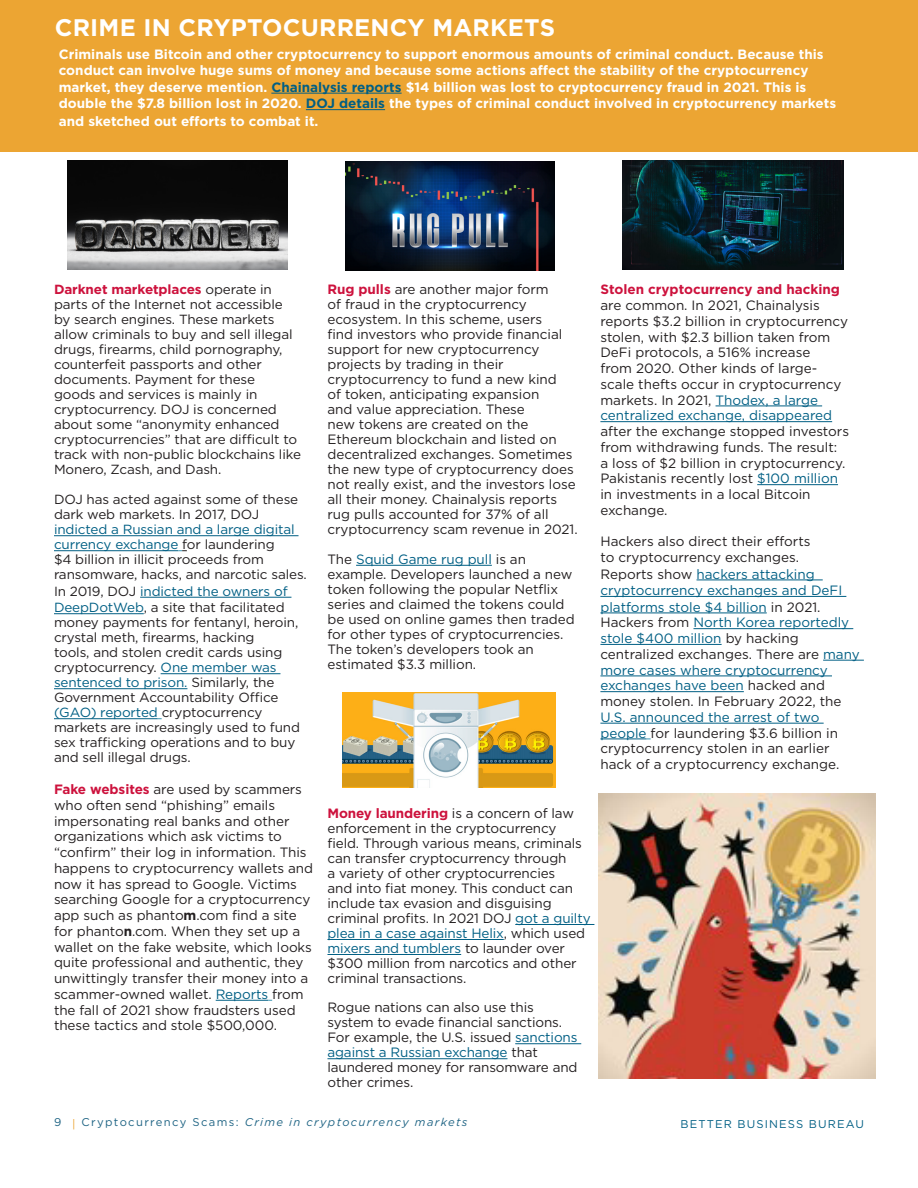
<style>
.page{position:relative;width:918px;height:1188px;background:#fff}
.page>*{position:absolute;margin:0;border:0;box-sizing:border-box;transform-origin:0 0}
.t1{font:700 24px "Gotham";letter-spacing:.01em;color:#fff}
.Body_Copy{font:13.5px/15px "Gotham";letter-spacing:-.005em;color:#231f20}
.t2{font:700 13.5px/16.5px "Gotham";color:#fff}
.Body_Copy-2{font:13.2px/15px "Gotham";letter-spacing:-.01em;color:#231f20}
.t3{font:700 13.2px "Gotham";letter-spacing:-.01em;color:#cd123d}
.t4{font:italic 11.25px "Gotham";letter-spacing:.12em;color:#1f6484}
.t5{font:11.25px "Gotham";letter-spacing:.1em;color:#015f84}
.s1{color:#015f84}
.s2{font-weight:400;color:#231f20}
.s3{font-size:13.2px}
.s4{font-weight:700;color:#cd123d}
.s5{font-weight:700}
.s6{font-style:normal}
.s7{font-style:normal;color:#eca533}
</style>
<div class="page">
<div style="left:0;top:0;width:917px;height:151px;background:#eca533"></div>
<hr style="left:271px;top:93px;width:131px;height:1px;background:#015f84">
<hr style="left:306px;top:109px;width:79px;height:1px;background:#015f84">
<hr style="left:54px;top:535px;width:245px;height:1px;background:#015f84">
<hr style="left:54px;top:550px;width:124px;height:1px;background:#015f84">
<hr style="left:140px;top:597px;width:151px;height:1px;background:#015f84">
<hr style="left:54px;top:613px;width:90px;height:1px;background:#015f84">
<hr style="left:161px;top:673px;width:119px;height:1px;background:#015f84">
<hr style="left:54px;top:688px;width:133px;height:1px;background:#015f84">
<hr style="left:54px;top:718px;width:104px;height:1px;background:#015f84">
<img style="left:68px;top:161px;width:219px;height:109px">
<hr style="left:515px;top:924px;width:79px;height:1px;background:#015f84">
<hr style="left:327px;top:939px;width:177px;height:1px;background:#015f84">
<hr style="left:327px;top:954px;width:134px;height:1px;background:#015f84">
<hr style="left:515px;top:1043px;width:66px;height:1px;background:#015f84">
<hr style="left:327px;top:1058px;width:180px;height:1px;background:#015f84">
<img style="left:342px;top:693px;width:214px;height:95px">
<hr style="left:356px;top:565px;width:136px;height:1px;background:#015f84">
<img style="left:345px;top:162px;width:210px;height:109px">
<hr style="left:216px;top:1000px;width:52px;height:1px;background:#015f84">
<hr style="left:716px;top:406px;width:106px;height:1px;background:#015f84">
<hr style="left:600px;top:421px;width:232px;height:1px;background:#015f84">
<hr style="left:757px;top:484px;width:81px;height:1px;background:#015f84">
<hr style="left:697px;top:580px;width:126px;height:1px;background:#015f84">
<hr style="left:600px;top:596px;width:246px;height:1px;background:#015f84">
<hr style="left:600px;top:613px;width:167px;height:1px;background:#015f84">
<hr style="left:693px;top:628px;width:160px;height:1px;background:#015f84">
<hr style="left:600px;top:644px;width:122px;height:1px;background:#015f84">
<hr style="left:823px;top:660px;width:41px;height:1px;background:#015f84">
<hr style="left:600px;top:676px;width:232px;height:1px;background:#015f84">
<hr style="left:600px;top:691px;width:144px;height:1px;background:#015f84">
<hr style="left:600px;top:723px;width:224px;height:1px;background:#015f84">
<hr style="left:600px;top:739px;width:47px;height:1px;background:#015f84">
<img style="left:623px;top:161px;width:220px;height:109px">
<img style="left:599px;top:794px;width:277px;height:284px">
<p class="t1" style="left:55px;top:11px;width:502px">CRIME IN CRYPTOCURRENCY MARKETS</p>
<p class="t2" style="left:59px;top:46px;width:779px">Criminals use Bitcoin and other cryptocurrency to support enormous amounts of criminal conduct. Because this conduct can involve huge sums of money and because some actions affect the stability of the cryptocurrency market, they deserve mention. <span class="s1">Chainalysis reports</span> $14 billion was lost to cryptocurrency fraud in 2021. This is double the $7.8 billion lost in 2020. <span class="s1">DOJ details</span> the types of criminal conduct involved in cryptocurrency markets</p>
<p class="t2" style="left:59px;top:113px;width:261px">and sketched out efforts to combat it.</p>
<p class="t3" style="left:54px;top:281px;width:219px">Darknet marketplaces <span class="s2">operate in</span></p>
<p class="Body_Copy-2" style="left:54px;top:297px;width:249px">parts of the Internet not accessible by search engines. These markets allow criminals to buy and sell illegal drugs, firearms, child pornography, counterfeit passports and other documents. Payment for these<br>goods and services is mainly in cryptocurrency. DOJ is concerned about some “anonymity enhanced cryptocurrencies” that are difficult to track with non-public blockchains like Monero, Zcash, and Dash.</p>
<p class="Body_Copy-2" style="left:54px;top:492px;width:254px">DOJ has acted against some of these dark web markets. In 2017, DOJ <span class="s1">indicted a Russian and a large digital currency exchange</span> for laundering<br>$4 billion in illicit proceeds from ransomware, hacks, and narcotic sales.</p>
<p class="Body_Copy-2" style="left:54px;top:583px;width:235px;line-height:16.5px">In 2019, DOJ <span class="s1">indicted the owners of<br>DeepDotWeb</span>, a site that facilitated</p>
<p class="Body_Copy-2" style="left:54px;top:615px;width:248px">money payments for fentanyl, heroin, crystal meth, firearms, hacking<br>tools, and stolen credit cards using cryptocurrency. <span class="s1">One member was sentenced to prison.</span> Similarly, the Government Accountability Office <span class="s1">(GAO) reported</span> cryptocurrency markets are increasingly used to fund</p>
<p class="Body_Copy" style="left:54px;top:735px;width:243px"><span class="s3">sex trafficking</span> operations and to buy and sell illegal drugs.</p>
<p class="Body_Copy" style="left:54px;top:781px;width:260px;line-height:15.8px"><span class="s4">Fake websites</span> are used by scammers who often send “phishing” emails impersonating real banks and other organizations which ask victims to “confirm” their log in information. This happens to cryptocurrency wallets and now it has spread to Google. Victims searching Google for a cryptocurrency app such as phanto<span class="s5">m</span>.com find a site for phanto<span class="s5">n</span>.com. When they set up a wallet on the fake website, which looks quite professional and authentic, they unwittingly transfer their money into a scammer-owned wallet. <span class="s1">Reports</span> from the fall of 2021 show fraudsters used these tactics and stole $500,000.</p>
<p class="Body_Copy" style="left:328px;top:281px;width:252px"><span class="s4">Rug pulls</span> are another major form<br>of fraud in the cryptocurrency ecosystem. In this scheme, users<br>find investors who provide financial support for new cryptocurrency projects by trading in their cryptocurrency to fund a new kind<br>of token, anticipating expansion<br>and value appreciation. These<br>new tokens are created on the Ethereum blockchain and listed on decentralized exchanges. Sometimes the new type of cryptocurrency does not really exist, and the investors lose all their money. Chainalysis reports rug pulls accounted for 37% of all cryptocurrency scam revenue in 2021.</p>
<p class="Body_Copy" style="left:328px;top:551px;width:249px">The <span class="s1">Squid Game rug pull</span> is an example. Developers launched a new token following the popular Netflix series and claimed the tokens could be used on online games then traded for other types of cryptocurrencies.<br>The token’s developers took an estimated $3.3 million.</p>
<p class="Body_Copy" style="left:600px;top:281px;width:250px;line-height:15.8px"><span class="s4">Stolen cryptocurrency and hacking </span>are common. In 2021, Chainalysis reports $3.2 billion in cryptocurrency stolen, with $2.3 billion taken from DeFi protocols, a 516% increase<br>from 2020. Other kinds of large&shy;scale thefts occur in cryptocurrency markets. In 2021, <span class="s1">Thodex, a large centralized exchange, disappeared </span>after the exchange stopped investors from withdrawing funds. The result:<br>a loss of $2 billion in cryptocurrency.<br>Pakistanis recently lost <span class="s1">$100 million </span>in investments in a local Bitcoin exchange.</p>
<p class="Body_Copy" style="left:600px;top:533px;width:261px;line-height:15.9px">Hackers also direct their efforts<br>to cryptocurrency exchanges.<br>Reports show <span class="s1">hackers attacking cryptocurrency exchanges and DeFI platforms stole $4 billion</span> in 2021.<br>Hackers from <span class="s1">North Korea reportedly stole $400 million</span> by hacking centralized exchanges. There are <span class="s1">many more cases where cryptocurrency exchanges have been</span> hacked and money stolen. In February 2022, the <span class="s1">U.S. announced the arrest of two people</span> for laundering $3.6 billion in cryptocurrency stolen in an earlier hack of a cryptocurrency exchange.</p>
<p class="Body_Copy" style="left:327px;top:806px;width:265px"><span class="s4">Money laundering</span> is a concern of law enforcement in the cryptocurrency field. Through various means, criminals can transfer cryptocurrency through<br>a variety of other cryptocurrencies<br>and into fiat money. This conduct can include tax evasion and disguising criminal profits. In 2021 DOJ <span class="s1">got a guilty plea in a case against Helix</span>, which used <span class="s1">mixers and tumblers</span> to launder over $300 million from narcotics and other criminal transactions.</p>
<p class="Body_Copy" style="left:327px;top:1000px;width:252px">Rogue nations can also use this system to evade financial sanctions.<br>For example, the U.S. issued <span class="s1">sanctions against a Russian exchange</span> that laundered money for ransomware and other crimes.</p>
<p class="t4" style="left:54px;top:1115px;width:415px"><span class="s6">9</span> <span class="s7">|</span> <span class="s6">Cryptocurrency Scams:</span> Crime in cryptocurrency markets</p>
<p class="t5" style="left:681px;top:1117px;width:185px">BETTER BUSINESS BUREAU</p>
</div>
